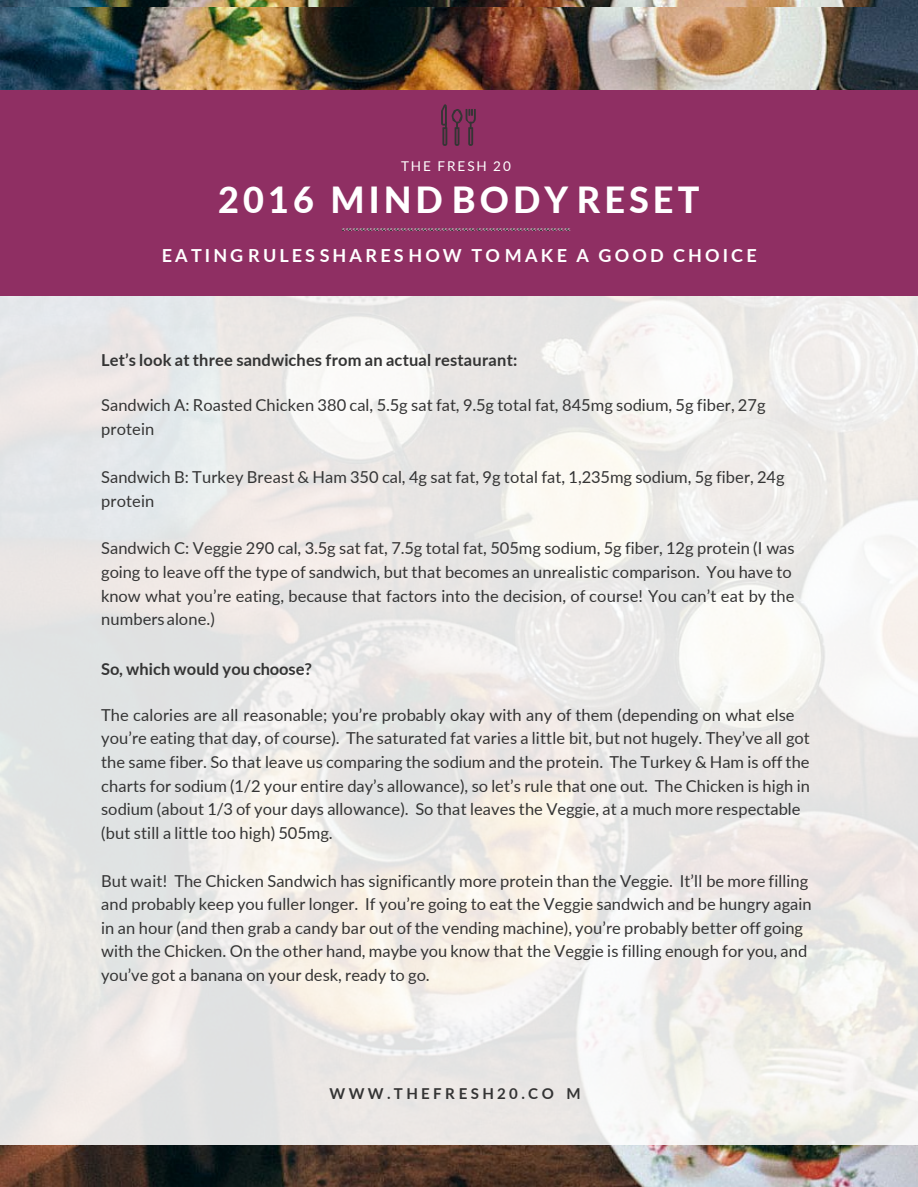
<style>
.page{position:relative;width:918px;height:1187px;background:#fff}
.page>*{position:absolute;margin:0;border:0;box-sizing:border-box;transform-origin:0 0}
.t1{font:800 36px "Lato";letter-spacing:.11em;color:#fff}
.t2{font:700 18px "Lato";letter-spacing:.17em;color:#fff}
.t3{font:16.5px/23.5px "Lato";letter-spacing:.005em;color:#343434}
.t4{font:700 16.5px "Lato";letter-spacing:.01em;color:#343434}
.t5{font:700 15px "Lato";color:#343434}
.t6{font:13.5px "Lato";letter-spacing:.14em;color:#fff}
</style>
<div class="page">
<img style="left:0;top:7px;width:918px;height:1179px">
<div style="left:0;top:295px;width:918px;height:849px;background:#fff;opacity:.88"></div>
<div style="left:0;top:90px;width:918px;height:205px;background:#8f2f63"></div>
<img style="left:343px;top:228px;width:227px;height:2px">
<svg style="left:441px;top:104px;width:35px;height:42px"></svg>
<p class="t6" style="left:401px;top:156px;width:111px">THE FRESH 20</p>
<p class="t1" style="left:218px;top:174px;width:483px">2016 MIND BODY RESET</p>
<p class="t2" style="left:162px;top:242px;width:597px">EATING RULESSHARESHOW TOMAKE A GOOD CHOICE</p>
<p class="t4" style="left:101px;top:348px;width:418px">Let’s look at three sandwiches from an actual restaurant:</p>
<p class="t3" style="left:101px;top:393px;width:666px">Sandwich A: Roasted Chicken 380 cal, 5.5g sat fat, 9.5g total fat, 845mg sodium, 5g fiber, 27g protein</p>
<p class="t3" style="left:101px;top:464px;width:685px">Sandwich B: Turkey Breast &amp; Ham 350 cal, 4g sat fat, 9g total fat, 1,235mg sodium, 5g fiber, 24g protein</p>
<p class="t3" style="left:101px;top:536px;width:695px">Sandwich C: Veggie 290 cal, 3.5g sat fat, 7.5g total fat, 505mg sodium, 5g fiber, 12g protein (I was going to leave off the type of sandwich, but that becomes an unrealistic comparison. You have to know what you’re eating, because that factors into the decision, of course! You can’t eat by the numbersalone.)</p>
<p class="t4" style="left:101px;top:657px;width:212px">So, which would you choose?</p>
<p class="t3" style="left:101px;top:702px;width:710px">The calories are all reasonable; you’re probably okay with any of them (depending on what else you’re eating that day, of course). The saturated fat varies a little bit, but not hugely. They’ve all got the same fiber. So that leave us comparing the sodium and the protein. The Turkey &amp; Ham is off the charts for sodium (1/2 your entire day’s allowance), so let’s rule that one out. The Chicken is high in sodium (about 1/3 of your days allowance). So that leaves the Veggie, at a much more respectable (but still a little too high) 505mg.</p>
<p class="t3" style="left:101px;top:868px;width:712px">But wait! The Chicken Sandwich has significantly more protein than the Veggie. It’ll be more filling and probably keep you fuller longer. If you’re going to eat the Veggie sandwich and be hungry again in an hour (and then grab a candy bar out of the vending machine), you’re probably better off going with the Chicken. On the other hand, maybe you know that the Veggie is filling enough for you, and you’ve got a banana on your desk, ready to go.</p>
<p class="t5" style="left:329px;top:1082px;width:253px">W W W . T H E F R E S H 2 0 . C O M</p>
</div>
